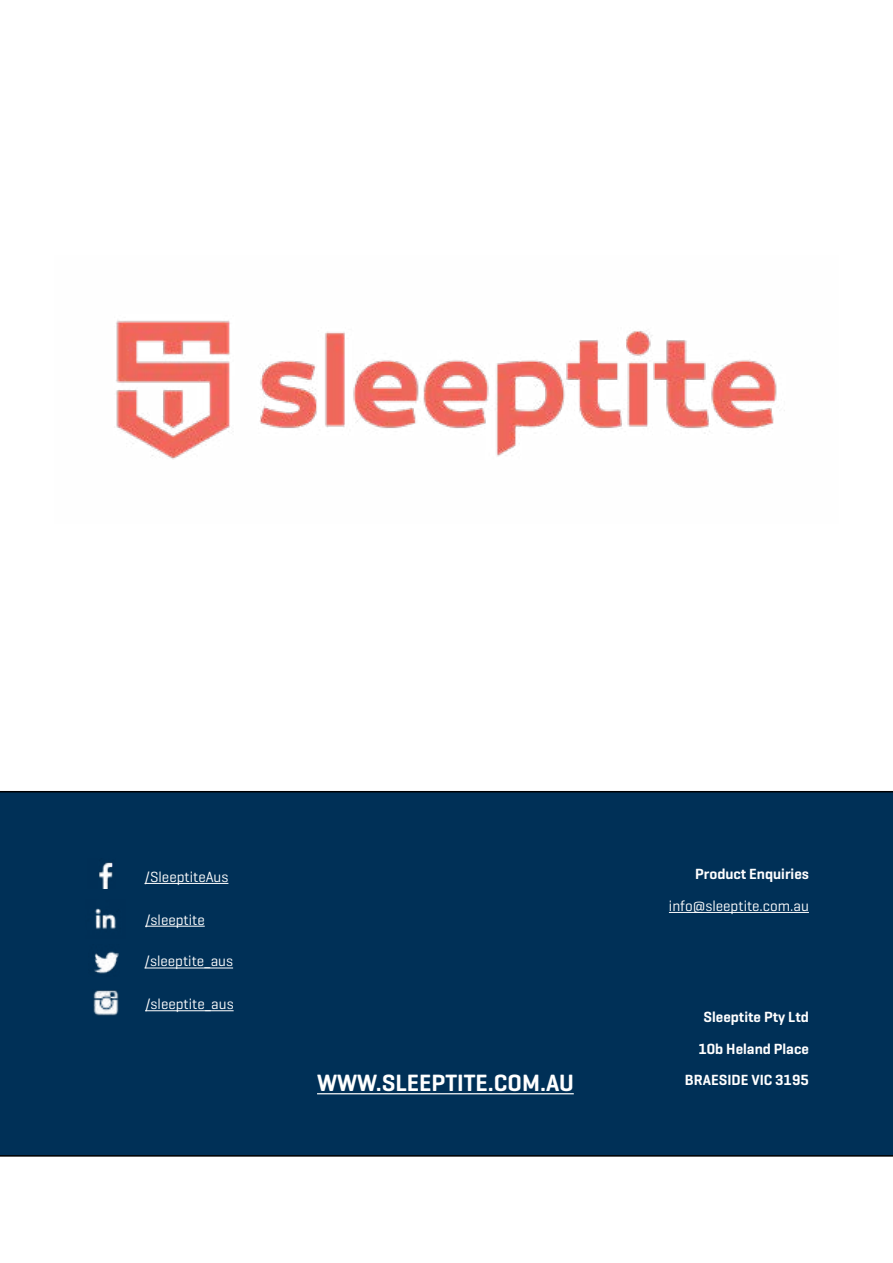
<style>
.page{position:relative;width:893px;height:1263px;background:#fff}
.page>*{position:absolute;margin:0;border:0;box-sizing:border-box;transform-origin:0 0}
.t1{font:600 24px "Geogrotesque";color:#fff}
.t2{font:15px "Geogrotesque";color:#fff}
.t3{font:600 15px/31.5px "Geogrotesque";color:#fff;text-align:right}
</style>
<div class="page">
<div style="left:0;top:791px;width:893px;height:365px;background:#003057"></div>
<hr style="left:145px;top:883px;width:83px;height:1px;background:#fff">
<hr style="left:145px;top:926px;width:60px;height:1px;background:#fff">
<hr style="left:145px;top:967px;width:88px;height:1px;background:#fff">
<hr style="left:145px;top:1010px;width:89px;height:1px;background:#fff">
<img style="left:87px;top:859px;width:28px;height:29px">
<img style="left:93px;top:989px;width:27px;height:27px">
<img style="left:86px;top:899px;width:39px;height:39px">
<img style="left:88px;top:944px;width:32px;height:32px">
<hr style="left:669px;top:912px;width:140px;height:1px;background:#fff">
<hr style="left:317px;top:1093px;width:257px;height:1px;background:#fff">
<img style="left:116px;top:320px;width:669px;height:140px">
<p class="t2" style="left:145px;top:867px;width:85px">/SleeptiteAus</p>
<p class="t2" style="left:145px;top:910px;width:61px">/sleeptite</p>
<p class="t2" style="left:145px;top:952px;width:90px">/sleeptite_aus</p>
<p class="t2" style="left:145px;top:995px;width:90px">/sleeptite_aus</p>
<h1 class="t1" style="left:317px;top:1068px;width:258px">WWW.SLEEPTITE.COM.AU</h1>
<p class="t3" style="left:695px;top:858px;width:115px">Product Enquiries</p>
<p class="t2" style="left:669px;top:896px;width:141px">info@sleeptite.com.au</p>
<p class="t3" style="left:685px;top:1001px;width:125px">Sleeptite Pty Ltd<br>10b Heland Place<br>BRAESIDE VIC 3195</p>
</div>
